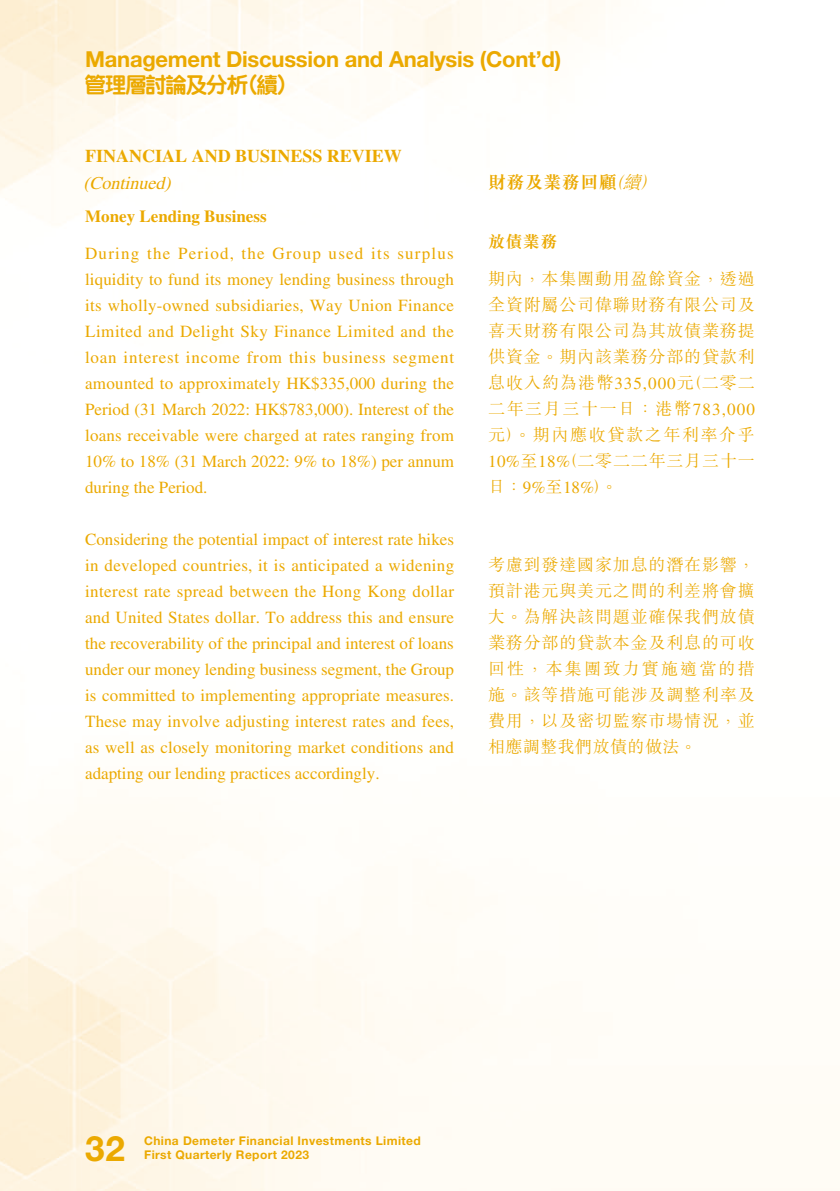
<style>
.page{position:relative;width:840px;height:1191px;background:#fff}
.page>*{position:absolute;margin:0;border:0;box-sizing:border-box;transform-origin:0 0}
.t1{font:700 35px "Helvetica Neue LT Std";color:#eba900}
.t2{font:700 22px "Helvetica Neue LT Std";letter-spacing:-.01em;color:#eba900}
.t3{font:800 22px "M Yuen HK";letter-spacing:-.08em;color:#eba900}
.t4{font:700 18px "Times LT Std";color:#eba900}
.t5{font:italic 18px "Times LT Std";color:#eba900}
.t6{font:700 18px "M Sung HK";letter-spacing:.025em;color:#eba900}
.t7{font:17px/26px "Times LT Std";color:#eba900;text-align:justify}
.t8{font:300 17px/26px "M Sung HK";letter-spacing:.05em;color:#eba900;text-align:justify}
.t9{font:700 17px "Times LT Std";color:#eba900}
.t10{font:700 17px "M Sung HK";color:#eba900}
.t11{font:700 12px/14px "Helvetica Neue LT Std";letter-spacing:.035em;color:#eba900}
.s1{font-weight:300;font-style:italic}
.s2{font-family:"Times LT Std";font-weight:400}
</style>
<div class="page">
<p class="t2" style="left:85px;top:45px;width:477px">Management Discussion and Analysis (Cont’d)</p>
<p class="t3" style="left:84px;top:74px;width:214px">管理層討論及分析（續）</p>
<p class="t4" style="left:85px;top:146px;width:318px">FINANCIAL AND BUSINESS REVIEW</p>
<p class="t5" style="left:83px;top:173px;width:93px">(Continued)</p>
<p class="t9" style="left:85px;top:206px;width:183px">Money Lending Business</p>
<p class="t7" style="left:85px;top:240px;width:370px">During the Period, the Group used its surplus liquidity to fund its money lending business through its wholly-owned subsidiaries, Way Union Finance Limited and Delight Sky Finance Limited and the loan interest income from this business segment amounted to approximately HK$335,000 during the Period (31 March 2022: HK$783,000). Interest of the loans receivable were charged at rates ranging from 10% to 18% (31 March 2022: 9% to 18%) per annum during the Period.</p>
<p class="t7" style="left:85px;top:526px;width:370px">Considering the potential impact of interest rate hikes in developed countries, it is anticipated a widening interest rate spread between the Hong Kong dollar and United States dollar. To address this and ensure the recoverability of the principal and interest of loans under our money lending business segment, the Group is committed to implementing appropriate measures.<br>These may involve adjusting interest rates and fees, as well as closely monitoring market conditions and adapting our lending practices accordingly.</p>
<p class="t6" style="left:488px;top:173px;width:176px">財務及業務回顧<span class="s1">（續）</span></p>
<p class="t10" style="left:488px;top:233px;width:71px">放債業務</p>
<p class="t8" style="left:488px;top:265px;width:268px">期內，本集團動用盈餘資金，透過全資附屬公司偉聯財務有限公司及喜天財務有限公司為其放債業務提供資金。期內該業務分部的貸款利息收入約為港幣<span class="s2">335,000</span>元（二零二二年三月三十一日：港幣<span class="s2">783,000</span>元）。期內應收貸款之年利率介乎<span class="s2">10%</span>至<span class="s2">18%</span>（二零二二年三月三十一日：<span class="s2">9%</span>至<span class="s2">18%</span>）。</p>
<p class="t8" style="left:488px;top:551px;width:268px">考慮到發達國家加息的潛在影響，預計港元與美元之間的利差將會擴大。為解決該問題並確保我們放債業務分部的貸款本金及利息的可收回性，本集團致力實施適當的措施。該等措施可能涉及調整利率及費用，以及密切監察市場情況，並相應調整我們放債的做法。</p>
<h1 class="t1" style="left:85px;top:1127px;width:41px">32</h1>
<p class="t11" style="left:144px;top:1133px;width:278px">China Demeter Financial Investments Limited<br>First Quarterly Report 2023</p>
</div>
